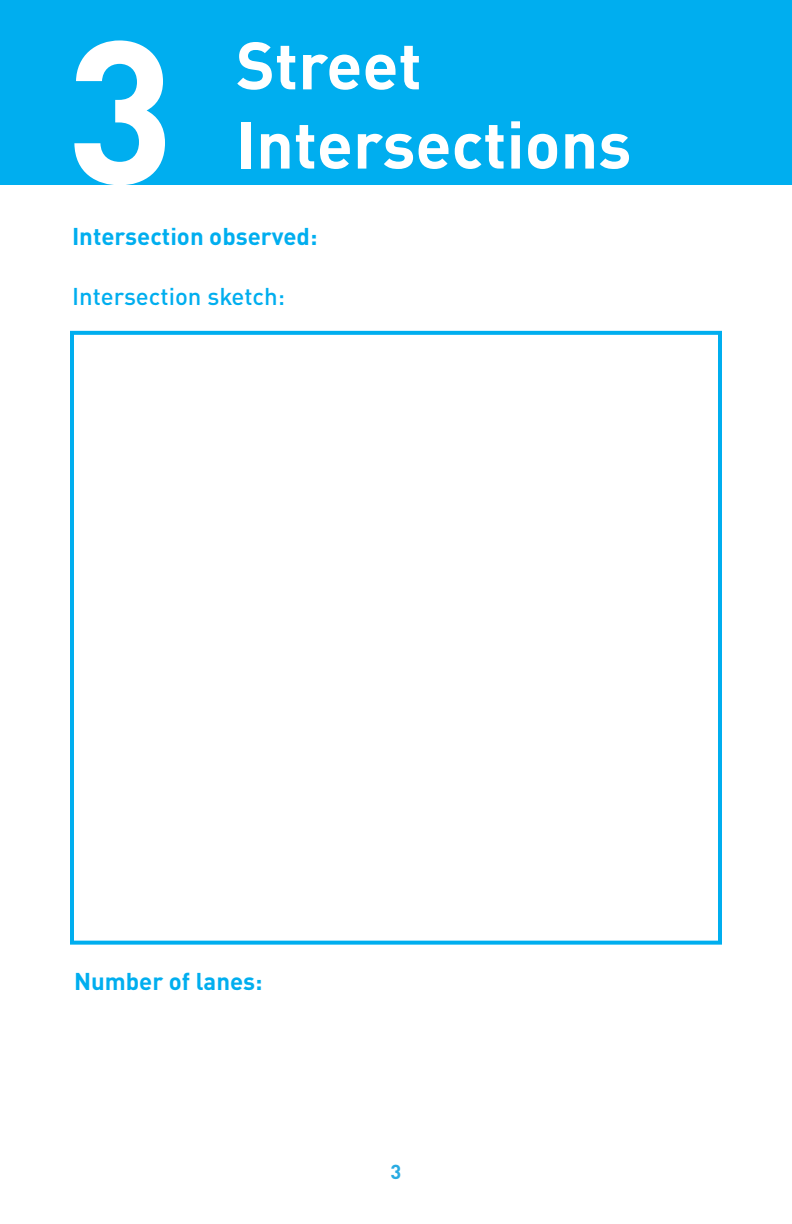
<style>
.page{position:relative;width:792px;height:1224px;background:#fff}
.page>*{position:absolute;margin:0;border:0;box-sizing:border-box;transform-origin:0 0}
.t1{font:700 200px "DINOT";color:#fff}
.t2{font:700 66px "DINOT";color:#fff}
.t3{font:700 24px "DINOT";color:#00aeef}
.t4{font:500 24px "DINOT";color:#00aeef}
.t5{font:700 20px "DINOT";color:#29abe2}
</style>
<div class="page">
<div style="left:0;top:0;width:792px;height:184px;background:#00aeef"></div>
<div style="left:70px;top:331px;width:652px;height:614px;border:4px solid #00aeef"></div>
<p class="t1" style="left:66px;top:-19px;width:110px">3</p>
<p class="t2" style="left:236px;top:22px;width:187px">Street</p>
<p class="t2" style="left:236px;top:102px;width:397px">Intersections</p>
<p class="t3" style="left:72px;top:221px;width:247px">Intersection observed:</p>
<p class="t4" style="left:72px;top:281px;width:215px">Intersection sketch:</p>
<p class="t3" style="left:74px;top:966px;width:190px">Number of lanes:</p>
<p class="t5" style="left:391px;top:1158px;width:12px">3</p>
</div>
